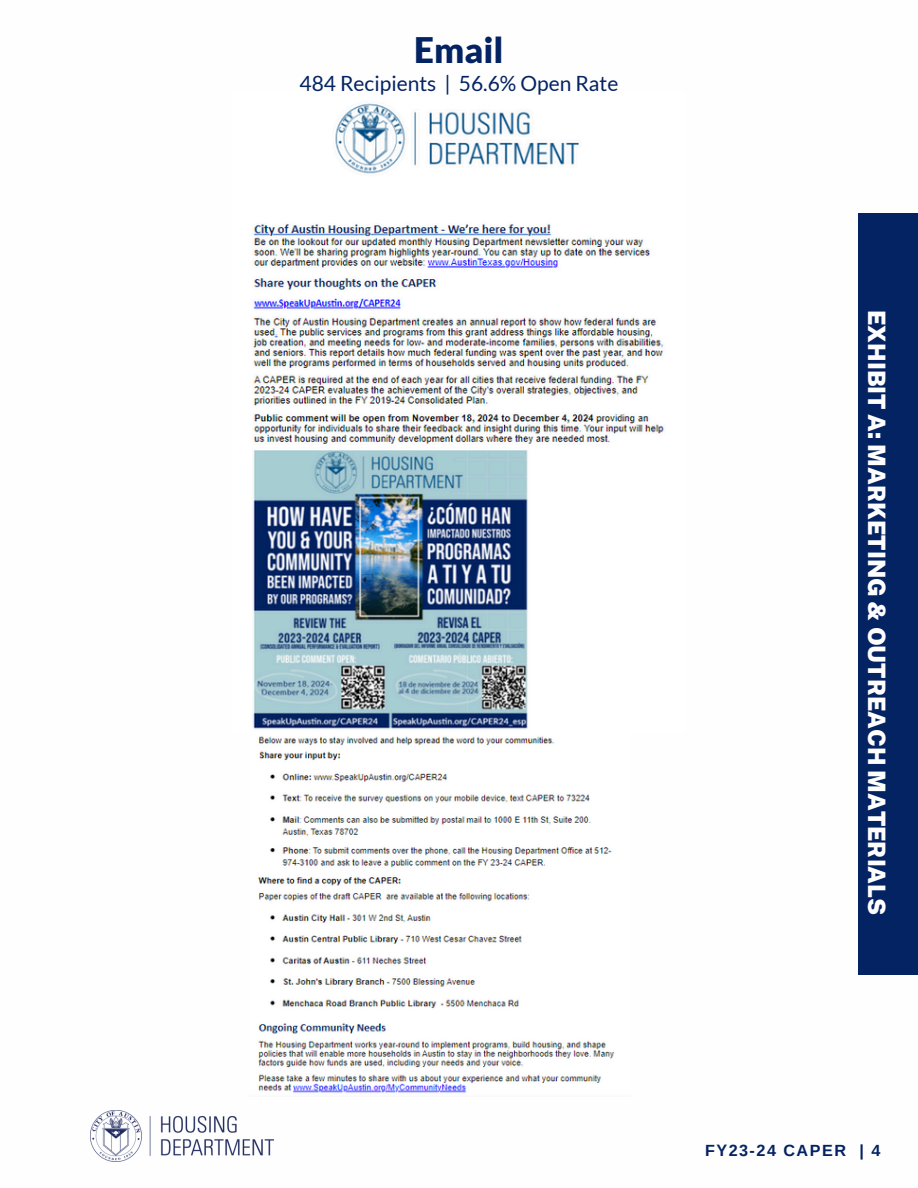
<style>
.page{position:relative;width:918px;height:1188px;background:#fff}
.page>*{position:absolute;margin:0;border:0;box-sizing:border-box;transform-origin:0 0}
.t1{font:900 35.25px "Lato";color:#042363}
.t2{font:900 24px "Public Sans";color:#fefefe}
.t3{font:21px "Lato";color:#042363}
.t4{font:700 16.2px "Arimo";letter-spacing:.09em;color:#042363}
</style>
<div class="page">
<div style="left:858px;top:213px;width:60px;height:762px;background:#042363"></div>
<img style="left:90px;top:1110px;width:184px;height:52px">
<img style="left:253px;top:103px;width:411px;height:626px">
<img style="left:258px;top:736px;width:357px;height:357px">
<h3 class="t1" style="left:414px;top:29px;width:91px">Email</h3>
<p class="t3" style="left:300px;top:71px;width:320px">484 Recipients | 56.6% Open Rate</p>
<h1 class="t2" style="left:891px;top:310px;width:607px;rotate:90deg">EXHIBIT A: MARKETING &amp; OUTREACH MATERIALS</h1>
<p class="t4" style="left:705px;top:1142px;width:177px">FY23-24 CAPER | 4</p>
</div>
